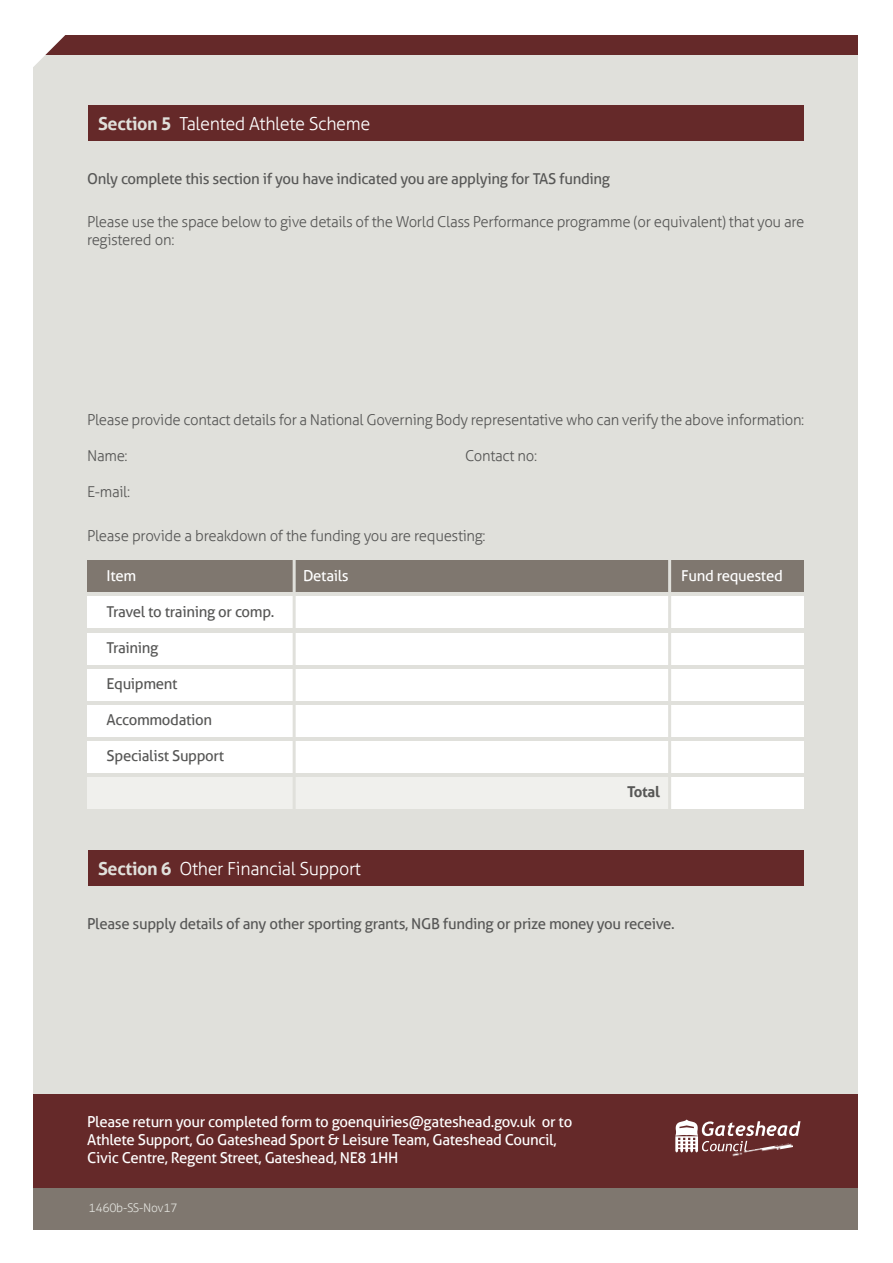
<style>
.page{position:relative;width:893px;height:1263px;background:#fff}
.page>*{position:absolute;margin:0;border:0;box-sizing:border-box;transform-origin:0 0}
.t1{font:300 18px "Aller";letter-spacing:-.02em;color:#fff}
.t2{font:300 15px/18px "Aller";letter-spacing:-.02em;color:#575756}
.t3{font:15px "Aller";letter-spacing:-.02em;color:#575756}
.t4{font:15px/18px "Aller";letter-spacing:-.02em;color:#fff}
.t5{font:700 15px "Aller";letter-spacing:-.02em;color:#575756}
.t6{font:300 12px "Aller";letter-spacing:-.02em;color:#e0e0db}
.s1{font-weight:700;color:#e0e0db}
</style>
<div class="page">
<div style="left:33px;top:35px;width:825px;height:1195px;background:#e0e0db"></div>
<div style="left:33px;top:1187px;width:825px;height:43px;background:#7f776f"></div>
<div style="left:33px;top:1094px;width:825px;height:93px;background:#652929"></div>
<div style="left:33px;top:35px;width:825px;height:19px;background:#652929"></div>
<svg style="left:33px;top:35px;width:47px;height:32px"></svg>
<div style="left:88px;top:105px;width:716px;height:36px;background:#652929"></div>
<div style="left:88px;top:851px;width:716px;height:35px;background:#652929"></div>
<div style="left:87px;top:560px;width:717px;height:32px;background:#7f776f"></div>
<div style="left:87px;top:596px;width:717px;height:32px;background:#fff"></div>
<div style="left:87px;top:632px;width:717px;height:32px;background:#fff"></div>
<div style="left:87px;top:669px;width:717px;height:32px;background:#fff"></div>
<div style="left:87px;top:705px;width:717px;height:32px;background:#fff"></div>
<div style="left:87px;top:741px;width:717px;height:32px;background:#fff"></div>
<div style="left:88px;top:777px;width:716px;height:32px;background:#fff"></div>
<div style="left:87px;top:777px;width:582px;height:32px;background:#f0f0ed"></div>
<hr style="left:293px;top:558px;width:3px;height:255px;background:#e0e0db">
<hr style="left:668px;top:558px;width:3px;height:255px;background:#e0e0db">
<svg style="left:675px;top:1119px;width:125px;height:33px"></svg>
<img style="left:719px;top:1143px;width:74px;height:14px">
<p class="t1" style="left:98px;top:113px;width:274px"><span class="s1">Section 5</span> Talented Athlete Scheme</p>
<p class="t3" style="left:87px;top:169px;width:525px">Only complete this section if you have indicated you are applying for TAS funding</p>
<p class="t2" style="left:87px;top:213px;width:719px">Please use the space below to give details of the World Class Performance programme (or equivalent) that you are registered on:</p>
<p class="t2" style="left:87px;top:411px;width:719px">Please provide contact details for a National Governing Body representative who can verify the above information:</p>
<p class="t2" style="left:87px;top:447px;width:42px">Name:</p>
<p class="t2" style="left:465px;top:447px;width:73px">Contact no:</p>
<p class="t2" style="left:87px;top:483px;width:45px">E-mail:</p>
<p class="t2" style="left:87px;top:527px;width:400px">Please provide a breakdown of the funding you are requesting:</p>
<p class="t4" style="left:107px;top:567px;width:31px">Item</p>
<p class="t4" style="left:303px;top:567px;width:47px">Details</p>
<p class="t4" style="left:681px;top:567px;width:103px">Fund requested</p>
<p class="t3" style="left:107px;top:603px;width:169px">Travel to training or comp.</p>
<p class="t3" style="left:107px;top:639px;width:53px">Training</p>
<p class="t3" style="left:107px;top:675px;width:73px">Equipment</p>
<p class="t3" style="left:107px;top:711px;width:107px">Accommodation</p>
<p class="t3" style="left:107px;top:747px;width:119px">Specialist Support</p>
<p class="t5" style="left:627px;top:783px;width:34px">Total</p>
<p class="t1" style="left:98px;top:858px;width:264px"><span class="s1">Section 6</span> Other Financial Support</p>
<p class="t3" style="left:87px;top:915px;width:589px">Please supply details of any other sporting grants, NGB funding or prize money you receive.</p>
<p class="t4" style="left:87px;top:1113px;width:487px">Please return your completed form to goenquiries@gateshead.gov.uk or to<br>Athlete Support, Go Gateshead Sport &amp; Leisure Team, Gateshead Council,<br>Civic Centre, Regent Street, Gateshead, NE8 1HH</p>
<p class="t6" style="left:89px;top:1201px;width:91px">1460b-SS-Nov17</p>
</div>
